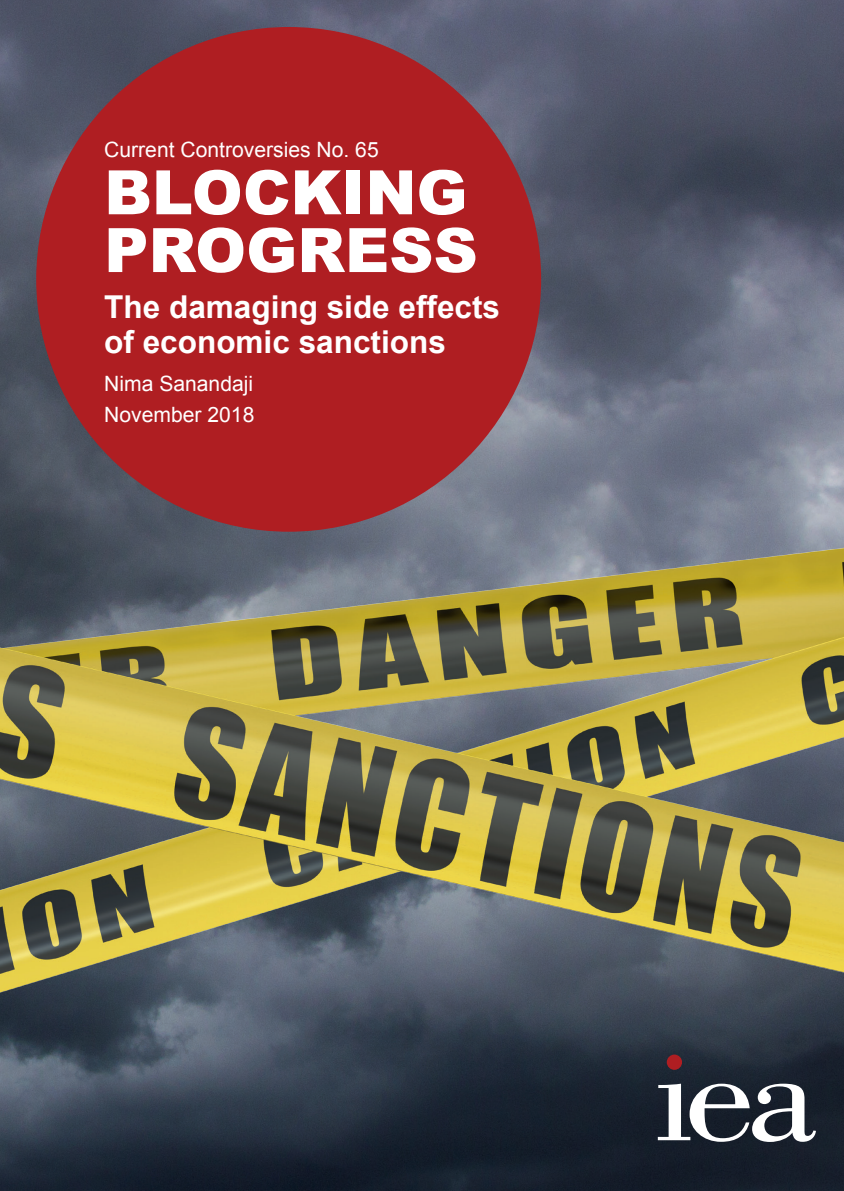
<style>
.page{position:relative;width:844px;height:1191px;background:#fff}
.page>*{position:absolute;margin:0;border:0;box-sizing:border-box;transform-origin:0 0}
.t1{font:900 61.25px/57.8px "Arial";color:#fff}
.t2{font:700 31.5px/35px "Arial";color:#fff}
.t3{font:21.18px "Arial";color:#fff}
</style>
<div class="page">
<img style="left:0;top:0;width:843px;height:1191px">
<div style="left:36px;top:27px;width:505px;height:505px;background:#af1e22;border-radius:50%"></div>
<img style="left:0;top:393px;width:843px;height:766px">
<p class="t3" style="left:104px;top:135px;width:276px">Current Controversies No. 65</p>
<p class="t1" style="left:104px;top:162px;width:375px">BLOCKING<br>PROGRESS</p>
<p class="t2" style="left:104px;top:291px;width:397px">The damaging side effects of economic sanctions</p>
<p class="t3" style="left:104px;top:369px;width:150px">Nima Sanandaji</p>
<p class="t3" style="left:104px;top:401px;width:152px">November 2018</p>
</div>
